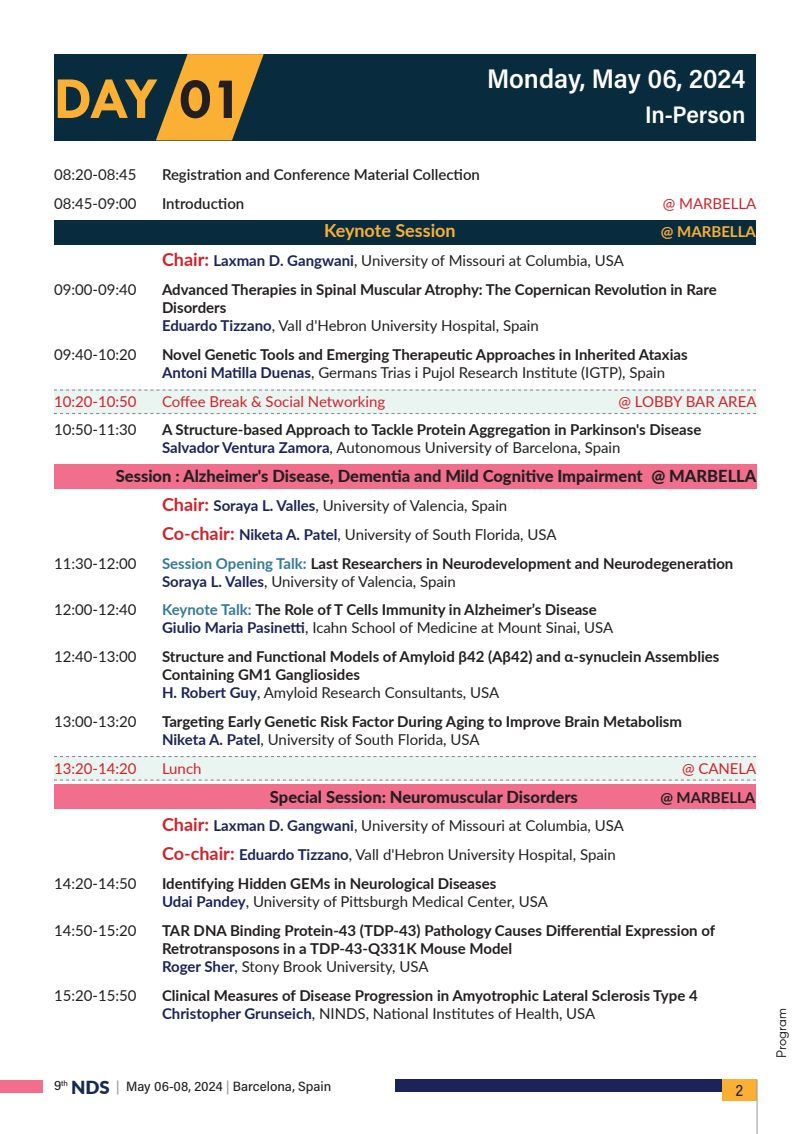
<style>
.page{position:relative;width:810px;height:1134px;background:#fff}
.page>*{position:absolute;margin:0;border:0;box-sizing:border-box;transform-origin:0 0}
.t1{font:700 60px "Tw Cen";color:#fbb033}
.t2{font:600 27px "Acumin Pro Semi Cond";color:#fff}
.t3{font:600 24px "Acumin Pro Semi Cond";color:#fff}
.t4{font:700 18px "Lato";color:#fbb033}
.t5{font:900 18px "Lato";color:#182952}
.t6{font:800 16.5px "Lato";color:#231f20}
.t7{font:500 16.5px "Acumin Pro Semi Cond";color:#231f20;scale:.9 1}
.t8{font:700 15px/18px "Lato";color:#231f20}
.t9{font:15px "Lato";color:#231f20}
.t10{font:15px "Lato";color:#d1232a}
.t11{font:600 15px "Lato";color:#231f20}
.t12{font:700 15px "Lato";color:#fbb033}
.t13{font:500 13.5px "Acumin Pro Semi Cond";color:#231f20}
.t14{font:13.5px "Arcon";color:#231f20}
.t15{font:500 7.8px "Acumin Pro Semi Cond";color:#231f20}
.s1{color:#231f20}
.s2{font-weight:700;font-size:18px;color:#d1232a}
.s3{font-weight:700;color:#1c2359}
.s4{color:#1c2359}
.s5{font-weight:400}
.s6{color:#367a97}
.s7{color:#939598}
</style>
<div class="page">
<div style="left:0;top:1080px;width:43px;height:12px;background:#f16f8c"></div>
<div style="left:395px;top:1079px;width:330px;height:13px;background:#1c2359"></div>
<div style="left:722px;top:1079px;width:35px;height:22px;background:#fbb033"></div>
<hr style="left:757px;top:1079px;width:1px;height:55px;background:#939598">
<div style="left:54px;top:785px;width:702px;height:24px;background:#f16f8c"></div>
<div style="left:54px;top:465px;width:703px;height:24px;background:#f16f8c"></div>
<div style="left:54px;top:220px;width:702px;height:25px;background:#082c3e"></div>
<div style="left:54px;top:390px;width:702px;height:24px;background:#eaf4f1"></div>
<svg style="left:54px;top:390px;width:702px;height:1px"></svg>
<svg style="left:54px;top:413px;width:702px;height:1px"></svg>
<div style="left:54px;top:756px;width:702px;height:24px;background:#eaf4f1"></div>
<svg style="left:54px;top:756px;width:702px;height:1px"></svg>
<svg style="left:54px;top:780px;width:702px;height:1px"></svg>
<div style="left:54px;top:54px;width:702px;height:86px;background:#082c3e"></div>
<svg style="left:156px;top:54px;width:108px;height:86px"></svg>
<p class="t1" style="left:54px;top:63px;width:191px">DAY <span class="s1">01</span></p>
<p class="t2" style="left:487px;top:60px;width:260px">Monday, May 06, 2024</p>
<p class="t3" style="left:645px;top:98px;width:102px">In-Person</p>
<p class="t9" style="left:54px;top:164px;width:84px">08:20-08:45</p>
<p class="t11" style="left:162px;top:163px;width:319px">Registration and Conference Material Collection</p>
<p class="t9" style="left:54px;top:192px;width:84px">08:45-09:00</p>
<p class="t11" style="left:162px;top:192px;width:84px">Introduction</p>
<p class="t10" style="left:663px;top:192px;width:95px">@ MARBELLA</p>
<p class="t4" style="left:324px;top:218px;width:133px">Keynote Session</p>
<p class="t12" style="left:661px;top:221px;width:96px">@ MARBELLA</p>
<p class="t9" style="left:162px;top:250px;width:463px"><span class="s2">Chair:</span> <span class="s3">Laxman D. Gangwani</span>, University of Missouri at Columbia, USA</p>
<p class="t9" style="left:54px;top:279px;width:84px">09:00-09:40</p>
<p class="t8" style="left:162px;top:280px;width:556px">Advanced Therapies in Spinal Muscular Atrophy: The Copernican Revolution in Rare<br>Disorders<br><span class="s4">Eduardo Tizzano</span><span class="s5">, Vall d'Hebron University Hospital, Spain</span></p>
<p class="t9" style="left:54px;top:344px;width:84px">09:40-10:20</p>
<p class="t8" style="left:162px;top:345px;width:527px">Novel Genetic Tools and Emerging Therapeutic Approaches in Inherited Ataxias<br><span class="s4">Antoni Matilla Duenas</span><span class="s5">, Germans Trias i Pujol Research Institute (IGTP), Spain</span></p>
<p class="t10" style="left:54px;top:390px;width:84px">10:20-10:50</p>
<p class="t10" style="left:162px;top:390px;width:225px">Coffee Break &amp; Social Networking</p>
<p class="t10" style="left:618px;top:390px;width:140px">@ LOBBY BAR AREA</p>
<p class="t9" style="left:54px;top:419px;width:84px">10:50-11:30</p>
<p class="t8" style="left:162px;top:420px;width:541px">A Structure-based Approach to Tackle Protein Aggregation in Parkinson's Disease<br><span class="s4">Salvador Ventura Zamora</span><span class="s5">, Autonomous University of Barcelona, Spain</span></p>
<p class="t6" style="left:116px;top:464px;width:642px">Session : Alzheimer's Disease, Dementia and Mild Cognitive Impairment @ MARBELLA</p>
<p class="t9" style="left:162px;top:495px;width:347px"><span class="s2">Chair:</span> <span class="s3">Soraya L. Valles</span>, University of Valencia, Spain</p>
<p class="t9" style="left:162px;top:524px;width:396px"><span class="s2">Co-chair:</span> <span class="s3">Niketa A. Patel</span>, University of South Florida, USA</p>
<p class="t9" style="left:54px;top:552px;width:84px">11:30-12:00</p>
<p class="t8" style="left:162px;top:554px;width:573px"><span class="s6">Session Opening Talk:</span> Last Researchers in Neurodevelopment and Neurodegeneration<br><span class="s4">Soraya L. Valles</span><span class="s5">, University of Valencia, Spain</span></p>
<p class="t9" style="left:54px;top:599px;width:84px">12:00-12:40</p>
<p class="t8" style="left:162px;top:600px;width:453px"><span class="s6">Keynote Talk:</span> The Role of T Cells Immunity in Alzheimer’s Disease<br><span class="s4">Giulio Maria Pasinetti</span><span class="s5">, Icahn School of Medicine at Mount Sinai, USA</span></p>
<p class="t9" style="left:54px;top:646px;width:84px">12:40-13:00</p>
<p class="t8" style="left:162px;top:647px;width:559px">Structure and Functional Models of Amyloid β42 (Aβ42) and α-synuclein Assemblies<br>Containing GM1 Gangliosides<br><span class="s4">H. Robert Guy</span><span class="s5">, Amyloid Research Consultants, USA</span></p>
<p class="t9" style="left:54px;top:711px;width:84px">13:00-13:20</p>
<p class="t8" style="left:162px;top:712px;width:522px">Targeting Early Genetic Risk Factor During Aging to Improve Brain Metabolism<br><span class="s4">Niketa A. Patel</span><span class="s5">, University of South Florida, USA</span></p>
<p class="t10" style="left:54px;top:758px;width:84px">13:20-14:20</p>
<p class="t10" style="left:162px;top:758px;width:41px">Lunch</p>
<p class="t10" style="left:682px;top:758px;width:76px">@ CANELA</p>
<p class="t6" style="left:270px;top:784px;width:309px">Special Session: Neuromuscular Disorders</p>
<p class="t8" style="left:660px;top:788px;width:96px">@ MARBELLA</p>
<p class="t9" style="left:162px;top:815px;width:463px"><span class="s2">Chair:</span> <span class="s3">Laxman D. Gangwani</span>, University of Missouri at Columbia, USA</p>
<p class="t9" style="left:162px;top:844px;width:455px"><span class="s2">Co-chair:</span> <span class="s3">Eduardo Tizzano</span>, Vall d'Hebron University Hospital, Spain</p>
<p class="t9" style="left:54px;top:873px;width:84px">14:20-14:50</p>
<p class="t8" style="left:162px;top:874px;width:388px">Identifying Hidden GEMs in Neurological Diseases<br><span class="s4">Udai Pandey</span><span class="s5">, University of Pittsburgh Medical Center, USA</span></p>
<p class="t9" style="left:54px;top:920px;width:84px">14:50-15:20</p>
<p class="t8" style="left:162px;top:921px;width:555px">TAR DNA Binding Protein-43 (TDP-43) Pathology Causes Differential Expression of<br>Retrotransposons in a TDP-43-Q331K Mouse Model<br><span class="s4">Roger Sher</span><span class="s5">, Stony Brook University, USA</span></p>
<p class="t9" style="left:54px;top:984px;width:84px">15:20-15:50</p>
<p class="t8" style="left:162px;top:986px;width:537px">Clinical Measures of Disease Progression in Amyotrophic Lateral Sclerosis Type 4<br><span class="s4">Christopher Grunseich</span><span class="s5">, NINDS, National Institutes of Health, USA</span></p>
<p class="t15" style="left:61px;top:1078px;width:8px">th</p>
<p class="t13" style="left:116px;top:1077px;width:217px"><span class="s7">|</span> May 06-08, 2024 <span class="s7">|</span> Barcelona, Spain</p>
<p class="t5" style="left:54px;top:1074px;width:57px"><sup>9</sup> NDS</p>
<p class="t7" style="left:736px;top:1079px;width:10px">2</p>
<p class="t14" style="left:773px;top:1058px;width:52px;rotate:-90deg">Program</p>
</div>
